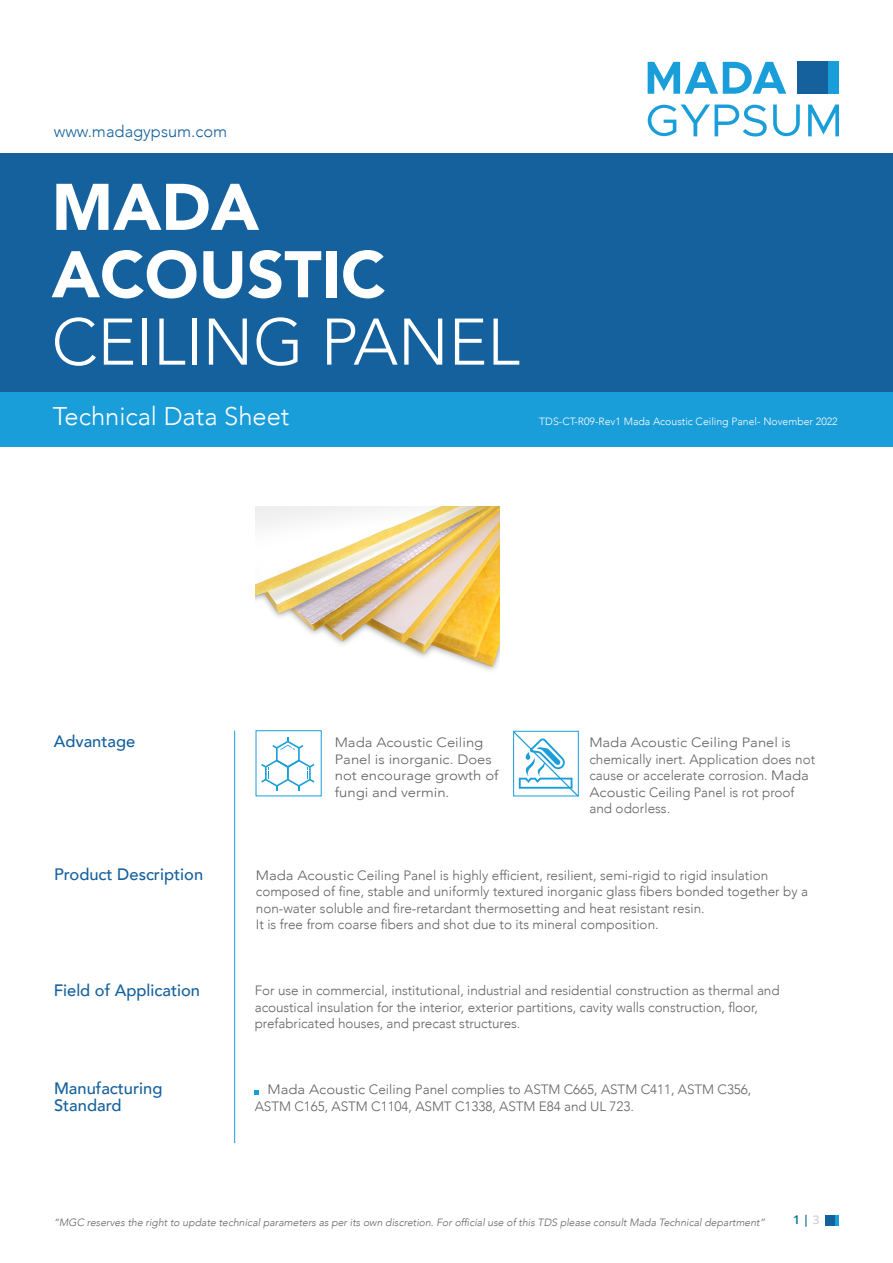
<style>
.page{position:relative;width:893px;height:1263px;background:#fff}
.page>*{position:absolute;margin:0;border:0;box-sizing:border-box;transform-origin:0 0}
.t1{font:900 65.1px/67.3px "Avenir";color:#fff}
.t2{font:300 65.1px "Avenir";color:#fff}
.t3{font:300 25.5px "Avenir";color:#fff}
.t4{font:500 16.5px/16.5px "Avenir";color:#15619d}
.t5{font:300 16.5px "Avenir";color:#15619d}
.t6{font:300 13.5px/16.5px "Avenir";color:#636366;scale:1.1 1}
.t7{font:300 13.5px/16.5px "Avenir";color:#636366}
.t8{font:600 12px "Open Sans";color:#006893}
.t9{font:italic 300 10.5px "Avenir";color:#636366}
.t10{font:300 10.5px "Avenir";color:#fff}
.s1{color:#d1d2d4}
</style>
<div class="page">
<div style="left:826px;top:1215px;width:10px;height:11px;background:#15619d"></div>
<svg style="left:836px;top:1215px;width:3px;height:11px"></svg>
<div style="left:0;top:153px;width:893px;height:239px;background:#15619d"></div>
<div style="left:0;top:392px;width:893px;height:54px;background:#199eda"></div>
<div style="left:797px;top:62px;width:31px;height:32px;background:#15619d"></div>
<svg style="left:648px;top:62px;width:138px;height:32px"></svg>
<svg style="left:648px;top:105px;width:119px;height:32px"></svg>
<svg style="left:773px;top:105px;width:27px;height:31px"></svg>
<svg style="left:808px;top:105px;width:31px;height:31px"></svg>
<div style="left:828px;top:62px;width:11px;height:32px;background:#199eda"></div>
<hr style="left:234px;top:731px;width:1px;height:412px;background:#199eda">
<svg style="left:255px;top:1090px;width:4px;height:4px"></svg>
<img style="left:256px;top:507px;width:243px;height:164px">
<svg style="left:513px;top:730px;width:66px;height:67px"></svg>
<svg style="left:261px;top:737px;width:53px;height:53px"></svg>
<p class="t5" style="left:54px;top:121px;width:175px">www.madagypsum.com</p>
<h1 class="t1" style="left:52px;top:172px;width:335px">MADA<br>ACOUSTIC</h1>
<h1 class="t2" style="left:52px;top:304px;width:470px">CEILING PANEL</h1>
<h2 class="t3" style="left:53px;top:401px;width:238px">Technical Data Sheet</h2>
<p class="t10" style="left:539px;top:415px;width:300px">TDS-CT R- 09-Rev1 Mada Acoustic Ceiling Panel- November 2022</p>
<p class="t4" style="left:54px;top:732px;width:83px">Advantage</p>
<p class="t6" style="left:335px;top:734px;width:150px">Mada Acoustic Ceiling<br>Panel is inorganic. Does not encourage growth of fungi and vermin.</p>
<p class="t6" style="left:589px;top:734px;width:207px">Mada Acoustic Ceiling Panel is chemically inert. Application does not cause or accelerate corrosion. Mada<br>Acoustic Ceiling Panel is rot proof and odorless.</p>
<p class="t4" style="left:54px;top:865px;width:151px">Product Description</p>
<p class="t6" style="left:256px;top:867px;width:504px">Mada Acoustic Ceiling Panel is highly efficient, resilient, semi-rigid to rigid insulation composed of fine, stable and uniformly textured inorganic glass fibers bonded together by a non-water soluble and fire-retardant thermosetting and heat resistant resin.<br>isIt free from coarse fibers and shot due to its mineral composition.</p>
<p class="t4" style="left:54px;top:981px;width:148px">Field of Application</p>
<p class="t7" style="left:255px;top:982px;width:526px">For use in commercial, institutional, industrial and residential construction as thermal and acoustical insulation for the interior, exterior partitions, cavity walls construction, floor, prefabricated houses, and precast structures.</p>
<p class="t4" style="left:54px;top:1079px;width:110px">Manufacturing<br>Standard</p>
<p class="t6" style="left:255px;top:1081px;width:453px;text-indent:13px">Mada Acoustic Ceiling Panel complies to ASTM C665, ASTM C411, ASTM C356,<br>ASTM C165, ASTM C1104, ASMT C1338, ASTM E84 and UL 723.</p>
<p class="t9" style="left:54px;top:1216px;width:713px">“MGC reserves the right to update technical parameters as per its own discretion. For official use of this TDS please consult Mada Technical department“</p>
<p class="t8" style="left:793px;top:1212px;width:28px"><span class="s1">3</span>|1</p>
</div>
